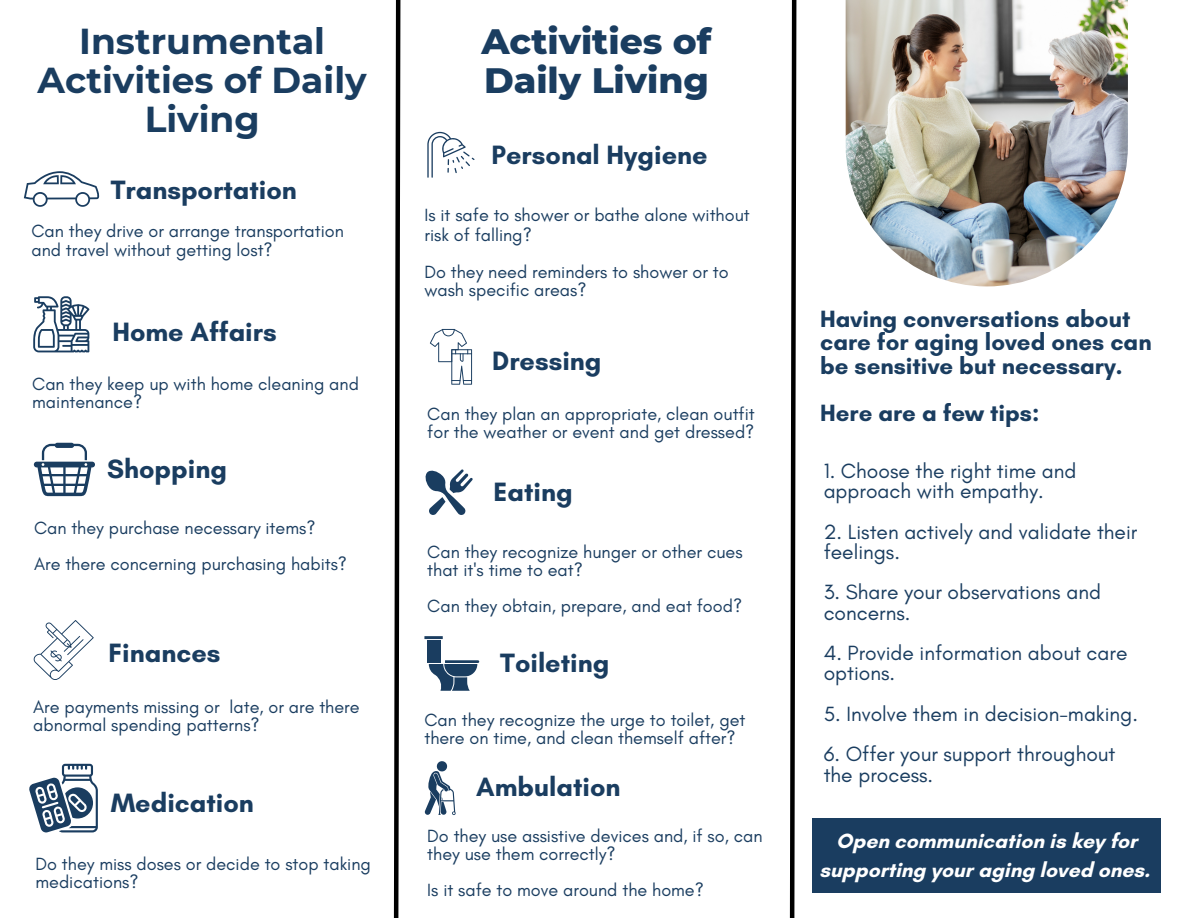
<style>
.page{position:relative;width:1188px;height:918px;background:#fff}
.page>*{position:absolute;margin:0;border:0;box-sizing:border-box;transform-origin:0 0}
.t1{font:700 36px/39.3px "Montserrat";color:#1a3d60;text-align:center}
.t2{font:800 36px/39.3px "Montserrat";color:#1a3d60}
.t3{font:700 27px "Glacial Indifference";color:#1a3d60}
.t4{font:700 24px/23.7px "Glacial Indifference";color:#1a3d60}
.t5{font:21px/20.2px "Glacial Indifference";color:#1a3d60}
.t6{font:700 21px/29.2px "Glacial Indifference";color:#fff;text-align:center}
.t7{font:18px/18px "Glacial Indifference";color:#1a3d60}
</style>
<div class="page">
<img style="left:846px;top:0;width:282px;height:286px">
<div style="left:812px;top:819px;width:349px;height:74px;background:#1a3d60"></div>
<hr style="left:424px;top:636px;width:19px;height:3px;background:#1a3d60">
<div style="left:427px;top:640px;width:13px;height:23px;background:#1a3d60"></div>
<svg style="left:429px;top:660px;width:50px;height:31px"></svg>
<svg style="left:424px;top:761px;width:32px;height:54px"></svg>
<svg style="left:425px;top:469px;width:48px;height:46px"></svg>
<svg style="left:427px;top:132px;width:47px;height:46px"></svg>
<svg style="left:430px;top:329px;width:42px;height:56px"></svg>
<svg style="left:24px;top:171px;width:75px;height:36px"></svg>
<svg style="left:33px;top:296px;width:56px;height:56px"></svg>
<svg style="left:34px;top:443px;width:61px;height:53px"></svg>
<svg style="left:33px;top:620px;width:61px;height:60px"></svg>
<svg style="left:29px;top:764px;width:69px;height:68px"></svg>
<svg style="left:393px;top:0;width:8px;height:918px"></svg>
<svg style="left:789px;top:0;width:8px;height:918px"></svg>
<p class="t1" style="left:38px;top:21px;width:331px">Instrumental<br>Activities of Daily<br>Living</p>
<p class="t3" style="left:111px;top:173px;width:188px">Transportation</p>
<p class="t7" style="left:31px;top:221px;width:314px;line-height:19.2px">Can they drive or arrange transportation and travel without getting lost?</p>
<p class="t3" style="left:112px;top:315px;width:166px">Home Affairs</p>
<p class="t7" style="left:32px;top:375px;width:328px">Can they keep up with home cleaning and maintenance?</p>
<p class="t3" style="left:107px;top:453px;width:121px">Shopping</p>
<p class="t7" style="left:34px;top:519px;width:283px">Can they purchase necessary items?</p>
<p class="t7" style="left:34px;top:555px;width:315px">Are there concerning purchasing habits?</p>
<p class="t3" style="left:109px;top:636px;width:113px">Finances</p>
<p class="t7" style="left:33px;top:698px;width:328px">Are payments missing or late, or are there abnormal spending patterns?</p>
<p class="t3" style="left:111px;top:786px;width:145px">Medication</p>
<p class="t7" style="left:36px;top:855px;width:337px">Do they miss doses or decide to stop taking medications?</p>
<p class="t2" style="left:481px;top:21px;width:232px">Activities of<br>Daily Living</p>
<p class="t3" style="left:492px;top:138px;width:218px">Personal Hygiene</p>
<p class="t7" style="left:424px;top:205px;width:327px;line-height:19.2px">Is it safe to shower or bathe alone without risk of falling?</p>
<p class="t7" style="left:424px;top:262px;width:306px">Do they need reminders to shower or to wash specific areas?</p>
<p class="t3" style="left:492px;top:344px;width:111px">Dressing</p>
<p class="t7" style="left:427px;top:405px;width:329px">Can they plan an appropriate, clean outfit for the weather or event and get dressed?</p>
<p class="t3" style="left:494px;top:476px;width:81px">Eating</p>
<p class="t7" style="left:427px;top:542px;width:317px">Can they recognize hunger or other cues</p>
<p class="t7" style="left:427px;top:560px;width:157px">that it's time to eat?</p>
<p class="t7" style="left:427px;top:596px;width:316px">Can they obtain, prepare, and eat food?</p>
<p class="t3" style="left:500px;top:647px;width:111px">Toileting</p>
<p class="t7" style="left:424px;top:711px;width:323px">Can they recognize the urge to toilet, get there on time, and clean themself after?</p>
<p class="t3" style="left:476px;top:771px;width:146px">Ambulation</p>
<p class="t7" style="left:427px;top:826px;width:337px">Do they use assistive devices and, if so, can they use them correctly?</p>
<p class="t7" style="left:427px;top:880px;width:278px">Is it safe to move around the home?</p>
<p class="t4" style="left:820px;top:306px;width:333px">Having conversations about care for aging loved ones can be sensitive but necessary.</p>
<p class="t4" style="left:820px;top:401px;width:221px">Here are a few tips:</p>
<p class="t5" style="left:824px;top:461px;width:254px">1. Choose the right time and approach with empathy.</p>
<p class="t5" style="left:824px;top:521px;width:315px">2. Listen actively and validate their feelings.</p>
<p class="t5" style="left:824px;top:582px;width:279px">3. Share your observations and concerns.</p>
<p class="t5" style="left:824px;top:643px;width:305px">4. Provide information about care options.</p>
<p class="t5" style="left:824px;top:704px;width:316px">5. Involve them in decision-making.</p>
<p class="t5" style="left:824px;top:744px;width:293px">6. Offer your support throughout the process.</p>
<p class="t6" style="left:819px;top:826px;width:332px">Open communication is key for supporting your aging loved ones.</p>
</div>
